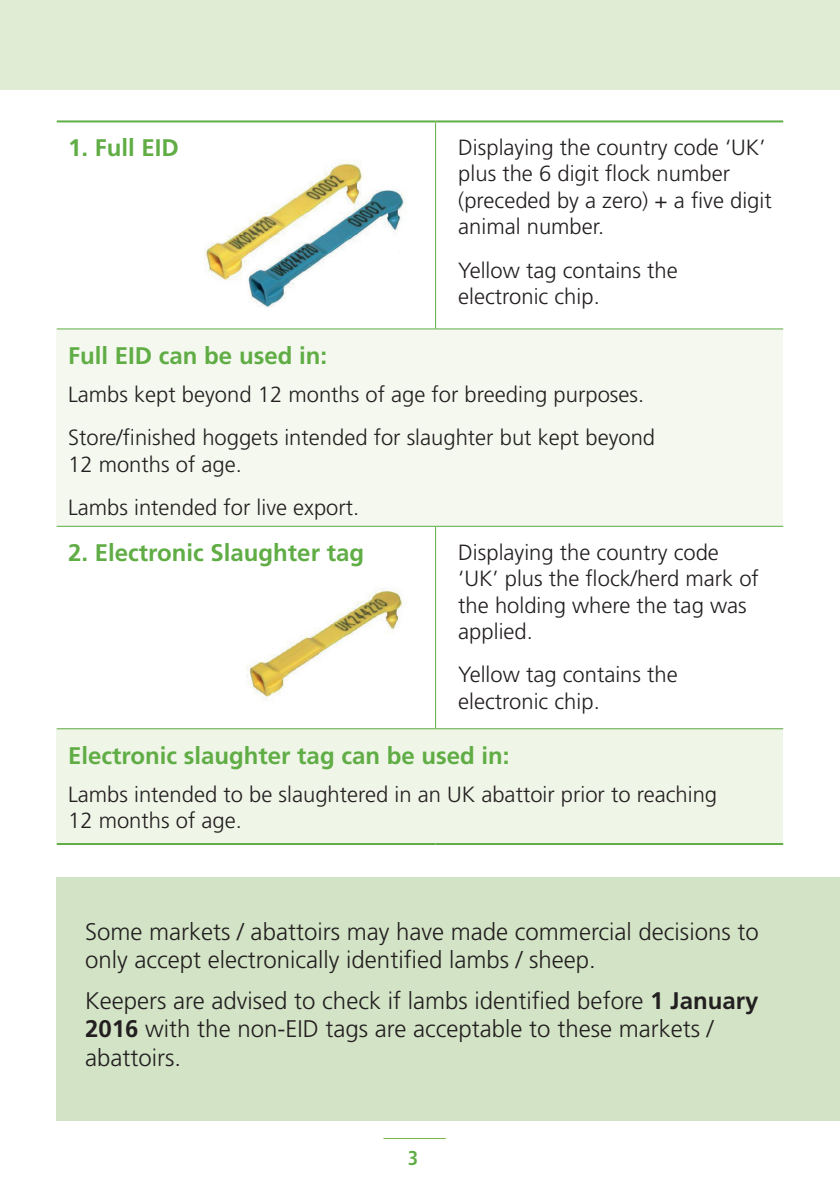
<style>
.page{position:relative;width:840px;height:1191px;background:#fff}
.page>*{position:absolute;margin:0;border:0;box-sizing:border-box;transform-origin:0 0}
.Body{font:300 24px/28.8px "Frutiger LT Std";color:#231f20}
.Body_table{font:700 24px "Frutiger LT Std";color:#60ad45}
.Body_table-2{font:300 22px/26.4px "Frutiger LT Std";color:#231f20}
.t1{font:700 condensed 20px "Frutiger LT Std";color:#60ad45}
.s1{font-weight:700}
</style>
<div class="page">
<div style="left:0;top:0;width:839px;height:89px;background:#e0ecd3"></div>
<hr style="left:383px;top:1138px;width:62px;height:1px;background:#79b942">
<div style="left:57px;top:877px;width:782px;height:244px;background:#d3e4c6"></div>
<div style="left:57px;top:329px;width:725px;height:197px;background:#f4f8ee"></div>
<div style="left:57px;top:729px;width:725px;height:115px;background:#eff5e7"></div>
<hr style="left:57px;top:843px;width:378px;height:2px;background:#60ad45">
<hr style="left:435px;top:843px;width:347px;height:2px;background:#60ad45">
<hr style="left:435px;top:122px;width:1px;height:207px;background:#60ad45">
<hr style="left:57px;top:328px;width:378px;height:1px;background:#60ad45">
<hr style="left:435px;top:328px;width:347px;height:1px;background:#60ad45">
<hr style="left:57px;top:526px;width:378px;height:1px;background:#60ad45">
<hr style="left:435px;top:526px;width:347px;height:1px;background:#60ad45">
<hr style="left:435px;top:526px;width:1px;height:202px;background:#60ad45">
<hr style="left:57px;top:728px;width:378px;height:1px;background:#60ad45">
<hr style="left:435px;top:728px;width:347px;height:1px;background:#60ad45">
<hr style="left:57px;top:120px;width:378px;height:2px;background:#60ad45">
<hr style="left:435px;top:120px;width:347px;height:2px;background:#60ad45">
<img style="left:204px;top:161px;width:200px;height:146px">
<img style="left:247px;top:588px;width:156px;height:113px">
<p class="Body_table" style="left:68px;top:134px;width:112px">1. Full EID</p>
<p class="Body_table-2" style="left:458px;top:134px;width:315px">Displaying the country code ‘UK’ plus the 6 digit flock number (preceded by a zero) + a five digit animal number.</p>
<p class="Body_table-2" style="left:458px;top:257px;width:221px">Yellow tag contains the electronic chip.</p>
<p class="Body_table" style="left:68px;top:341px;width:260px">Full EID can be used in:</p>
<p class="Body_table-2" style="left:68px;top:381px;width:577px">Lambs kept beyond 12 months of age for breeding purposes.</p>
<p class="Body_table-2" style="left:68px;top:425px;width:588px">Store/finished hoggets intended for slaughter but kept beyond<br>12 months of age.</p>
<p class="Body_table-2" style="left:68px;top:494px;width:292px">Lambs intended for live export.</p>
<p class="Body_table" style="left:68px;top:539px;width:297px">2. Electronic Slaughter tag</p>
<p class="Body_table-2" style="left:458px;top:539px;width:302px">Displaying the country code ‘UK’ plus the flock/herd mark of the holding where the tag was applied.</p>
<p class="Body_table-2" style="left:458px;top:662px;width:221px">Yellow tag contains the electronic chip.</p>
<p class="Body_table" style="left:68px;top:741px;width:442px">Electronic slaughter tag can be used in:</p>
<p class="Body_table-2" style="left:68px;top:781px;width:650px">Lambs intended to be slaughtered in an UK abattoir prior to reaching<br>12 months of age.</p>
<p class="Body" style="left:85px;top:917px;width:674px">Some markets / abattoirs may have made commercial decisions to only accept electronically identified lambs / sheep.</p>
<p class="Body" style="left:85px;top:986px;width:674px">Keepers are advised to check if lambs identified before <span class="s1">1 January<br>2016</span> with the non-EID tags are acceptable to these markets / abattoirs.</p>
<h2 class="t1" style="left:407px;top:1146px;width:12px">3</h2>
</div>
